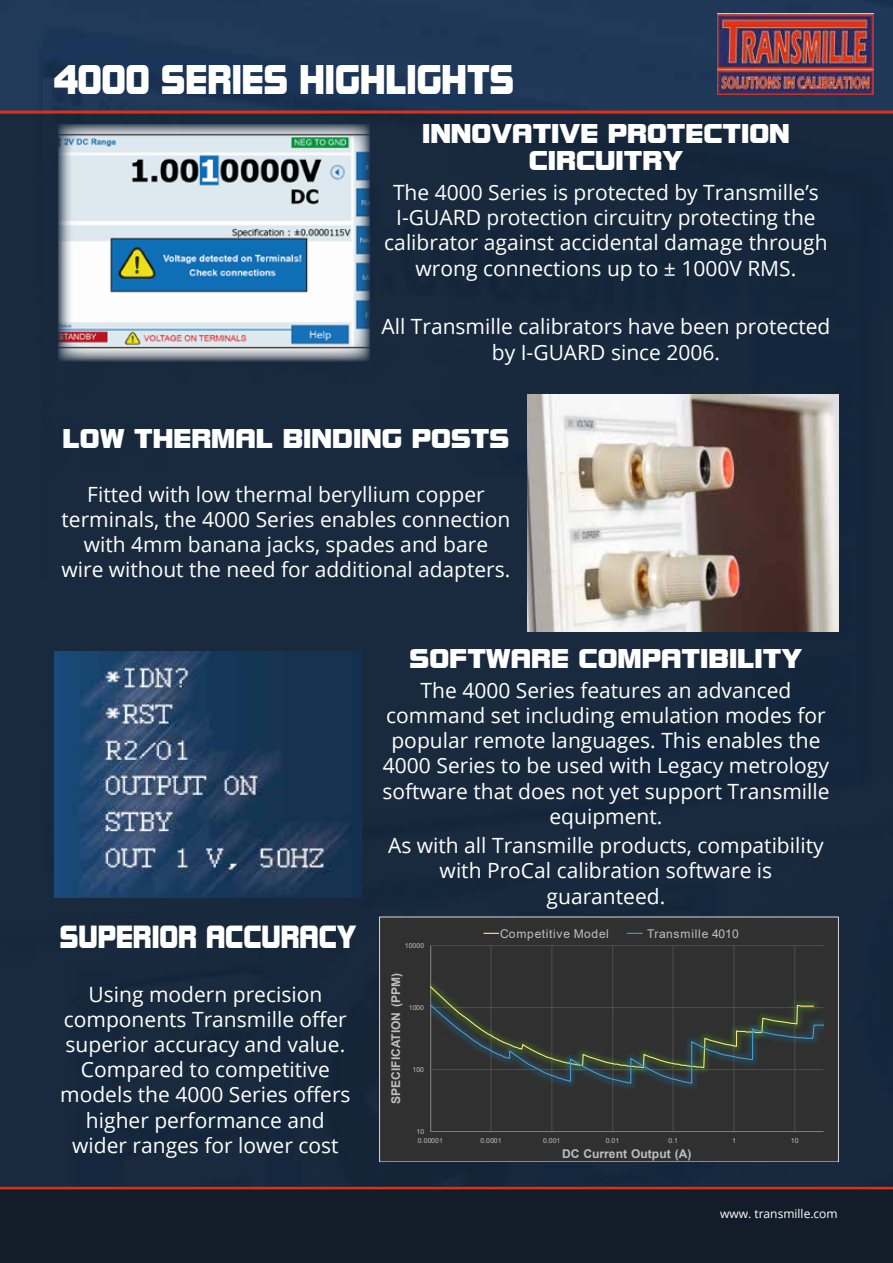
<style>
.page{position:relative;width:893px;height:1263px;background:#fff}
.page>*{position:absolute;margin:0;border:0;box-sizing:border-box;transform-origin:0 0}
.t1{font:41.25px "Bolster";color:#fff;scale:.8 1}
.t2{font:31.8px "Bolster";color:#fff;scale:.8 1}
.t3{font:27px/27px "Bolster";color:#fff;text-align:center}
.t4{font:21px/25.2px "Open Sans";color:#fff;text-align:center}
.t5{font:700 12px "Arial";color:#bfbfbf}
.t6{font:12px "Arial";letter-spacing:.065em;color:#bfbfbf}
.t7{font:12px "Open Sans";color:#fff}
.t8{font:6.9px "Arial";letter-spacing:.025em;color:#bfbfbf}
</style>
<div class="page">
<div style="left:0;top:0;width:893px;height:111px;background:#1f3857"></div>
<div style="left:0;top:1189px;width:893px;height:74px;background:#131d29"></div>
<hr style="left:0;top:1186px;width:893px;height:3px;background:#df3013">
<hr style="left:0;top:111px;width:893px;height:3px;background:#df3013">
<img style="left:717px;top:14px;width:157px;height:81px">
<div style="left:0;top:114px;width:893px;height:1072px;background:#18283d"></div>
<img style="left:54px;top:651px;width:308px;height:246px">
<img style="left:58px;top:124px;width:312px;height:237px">
<div style="left:380px;top:917px;width:459px;height:245px;background:#303030"></div>
<hr style="left:431px;top:945px;width:392px;height:1px;background:#494949">
<hr style="left:491px;top:946px;width:1px;height:185px;background:#3f3f3f">
<hr style="left:552px;top:946px;width:1px;height:185px;background:#3b3b3b">
<hr style="left:612px;top:946px;width:1px;height:185px;background:#474747">
<hr style="left:673px;top:946px;width:1px;height:185px;background:#404040">
<hr style="left:734px;top:946px;width:1px;height:185px;background:#3c3c3c">
<hr style="left:794px;top:946px;width:1px;height:185px;background:#454545">
<hr style="left:430px;top:946px;width:1px;height:185px;background:#7f7f7f">
<hr style="left:431px;top:1131px;width:392px;height:1px;background:#7f7f7f">
<img style="left:430px;top:1084px;width:304px;height:9px">
<svg style="left:430px;top:985px;width:394px;height:99px"></svg>
<svg style="left:484px;top:933px;width:15px;height:1px"></svg>
<svg style="left:627px;top:933px;width:15px;height:1px"></svg>
<div style="left:379px;top:917px;width:460px;height:245px;border:1px solid #d9d9d9"></div>
<img style="left:527px;top:394px;width:312px;height:237px">
<h1 class="t1" style="left:54px;top:58px;width:576px">4000 SERIES HIGHLIGHTS</h1>
<p class="t3" style="left:422px;top:121px;width:369px">INNOVATIVE PROTECTION<br>CIRCUITRY</p>
<p class="t4" style="left:384px;top:179px;width:445px">The 4000 Series is protected by Transmille’s I-GUARD protection circuitry protecting the calibrator against accidental damage through wrong connections up to ± 1000V RMS.</p>
<p class="t4" style="left:381px;top:314px;width:450px">All Transmille calibrators have been protected by I-GUARD since 2006.</p>
<p class="t3" style="left:63px;top:426px;width:448px">LOW THERMAL BINDING POSTS</p>
<p class="t4" style="left:61px;top:481px;width:451px">Fitted with low thermal beryllium copper terminals, the 4000 Series enables connection with 4mm banana jacks, spades and bare wire without the need for additional adapters.</p>
<h2 class="t2" style="left:60px;top:920px;width:373px">SUPERIOR ACCURACY</h2>
<p class="t4" style="left:60px;top:981px;width:292px">Using modern precision components Transmille offer superior accuracy and value.<br>Compared to competitive models the 4000 Series offers higher performance and wider ranges for lower cost</p>
<p class="t3" style="left:410px;top:646px;width:394px">SOFTWARE COMPATIBILITY</p>
<p class="t4" style="left:382px;top:677px;width:449px">The 4000 Series features an advanced command set including emulation modes for popular remote languages. This enables the 4000 Series to be used with Legacy metrology software that does not yet support Transmille equipment.</p>
<p class="t4" style="left:388px;top:832px;width:437px">As with all Transmille products, compatibility with ProCal calibration software is guaranteed.</p>
<p class="t8" style="left:405px;top:941px;width:21px">10000</p>
<p class="t5" style="left:387px;top:1104px;width:132px;rotate:-90deg">SPECIFICATION (PPM)</p>
<p class="t8" style="left:409px;top:1003px;width:17px">1000</p>
<p class="t8" style="left:413px;top:1065px;width:13px">100</p>
<p class="t8" style="left:416px;top:1127px;width:9px">10</p>
<p class="t6" style="left:500px;top:925px;width:110px">Competitive Model</p>
<p class="t6" style="left:647px;top:925px;width:93px">Transmille 4010</p>
<p class="t8" style="left:418px;top:1135px;width:27px">0.00001</p>
<p class="t8" style="left:481px;top:1135px;width:23px">0.0001</p>
<p class="t8" style="left:543px;top:1135px;width:19px">0.001</p>
<p class="t8" style="left:606px;top:1135px;width:15px">0.01</p>
<p class="t8" style="left:668px;top:1135px;width:11px">0.1</p>
<p class="t8" style="left:732px;top:1135px;width:5px">1</p>
<p class="t8" style="left:791px;top:1135px;width:9px">10</p>
<p class="t5" style="left:562px;top:1145px;width:131px">DC Current Output (A)</p>
<p class="t7" style="left:720px;top:1205px;width:119px">www. transmille.com</p>
</div>
